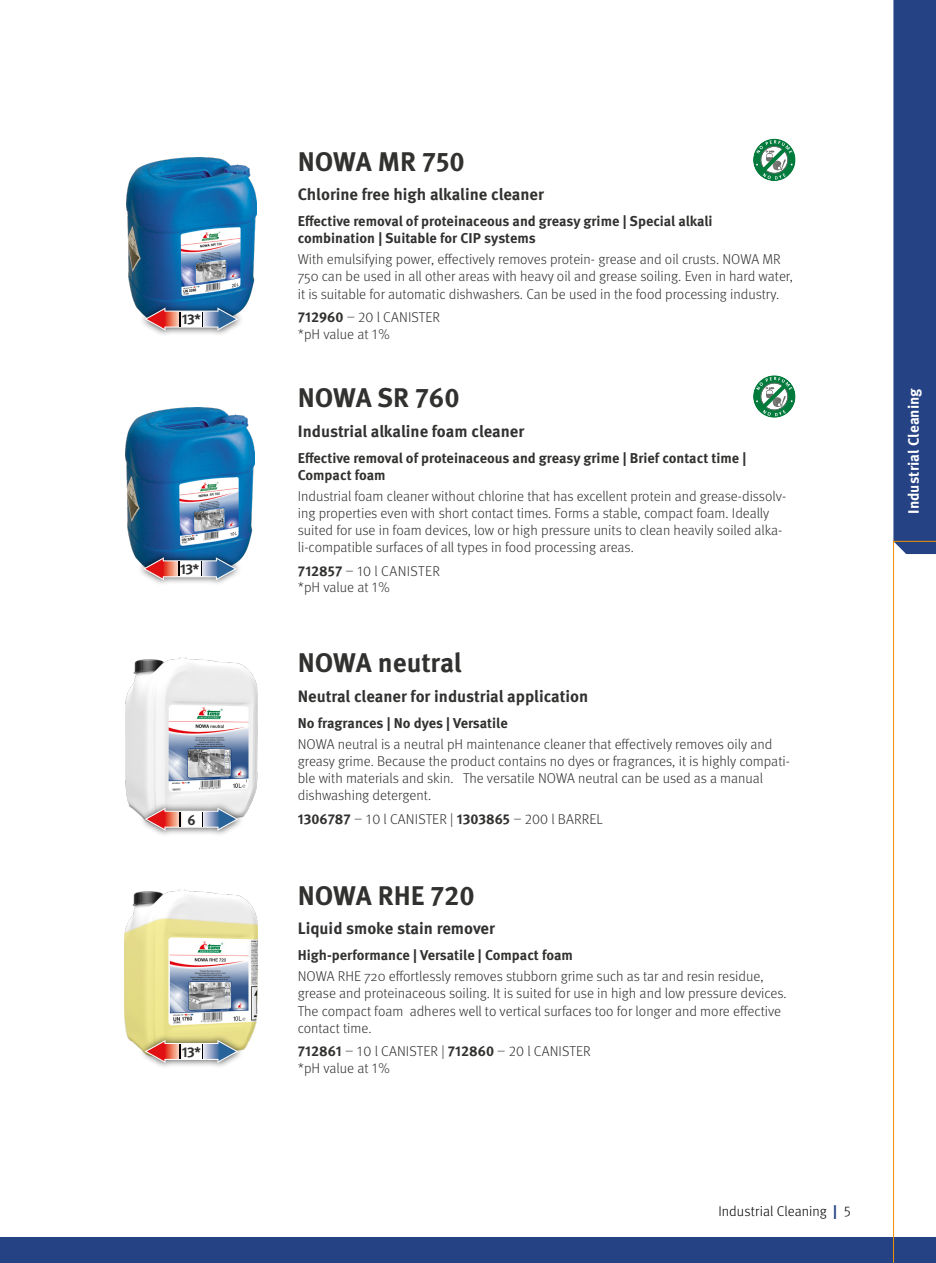
<style>
.page{position:relative;width:936px;height:1263px;background:#fff}
.page>*{position:absolute;margin:0;border:0;box-sizing:border-box;transform-origin:0 0}
.t1{font:700 27px "Meta Pro";color:#313130}
.t2{font:700 16.5px "Meta Pro";color:#313130}
.t3{font:700 15px "Meta Pro";color:#fff}
.t4{font:300 14.25px/17.1px "Meta Pro";color:#313130}
.t5{font:700 14.25px/17.1px "Meta Pro";color:#313130}
.t6{font:300 14.25px "Meta Pro";color:#000}
.s1{font-weight:700}
.s2{font-weight:700;color:#244284}
</style>
<div class="page">
<div style="left:0;top:1237px;width:935px;height:26px;background:#244284"></div>
<svg style="left:893px;top:0;width:42px;height:1263px"></svg>
<div style="left:753px;top:139px;width:42px;height:42px;background:#007b3c;border-radius:50%"></div>
<svg style="left:756px;top:140px;width:36px;height:40px"></svg>
<svg style="left:753px;top:375px;width:42px;height:43px"></svg>
<svg style="left:756px;top:377px;width:36px;height:39px"></svg>
<img style="left:125px;top:407px;width:129px;height:152px">
<div style="left:137px;top:551px;width:106px;height:36px;background:#000;opacity:.75"></div>
<svg style="left:143px;top:557px;width:94px;height:23px"></svg>
<img style="left:127px;top:157px;width:129px;height:152px">
<div style="left:138px;top:301px;width:107px;height:36px;background:#000;opacity:.75"></div>
<svg style="left:145px;top:308px;width:93px;height:23px"></svg>
<img style="left:126px;top:657px;width:131px;height:158px">
<div style="left:138px;top:801px;width:107px;height:36px;background:#000;opacity:.75"></div>
<svg style="left:145px;top:808px;width:93px;height:23px"></svg>
<img style="left:125px;top:890px;width:133px;height:158px">
<div style="left:138px;top:1033px;width:107px;height:36px;background:#000;opacity:.75"></div>
<svg style="left:145px;top:1040px;width:93px;height:23px"></svg>
<p class="t5" style="left:182px;top:310px;width:21px">13*</p>
<p class="t5" style="left:180px;top:560px;width:21px">13*</p>
<p class="t5" style="left:187px;top:810px;width:10px">6</p>
<p class="t5" style="left:182px;top:1042px;width:21px">13*</p>
<h1 class="t1" style="left:298px;top:140px;width:168px">NOWA MR 750</h1>
<p class="t2" style="left:298px;top:181px;width:248px">Chlorine free high alkaline cleaner</p>
<p class="t5" style="left:298px;top:211px;width:416px">Effective removal of proteinaceous and greasy grime | Special alkali combination | Suitable for CIP systems</p>
<p class="t4" style="left:298px;top:250px;width:497px">With emulsifying power, effectively removes protein- grease and oil crusts. NOWA MR<br>750 can be used in all other areas with heavy oil and grease soiling. Even in hard water, it is suitable for automatic dishwashers. Can be used in the food processing industry.</p>
<p class="t4" style="left:298px;top:308px;width:144px;line-height:16.5px"><span class="s1">712960</span> – 20 l CANISTER *pH value at 1%</p>
<h1 class="t1" style="left:298px;top:377px;width:163px">NOWA SR 760</h1>
<p class="t2" style="left:298px;top:418px;width:228px">Industrial alkaline foam cleaner</p>
<p class="t5" style="left:298px;top:448px;width:450px">Effective removal of proteinaceous and greasy grime | Brief contact time |<br>Compact foam</p>
<p class="t4" style="left:298px;top:487px;width:490px">Industrial foam cleaner without chlorine that has excellent protein and grease-dissolv&shy;ing properties even with short contact times. Forms a stable, compact foam. Ideally suited for use in foam devices, low or high pressure units to clean heavily soiled alka&shy;li-compatible surfaces of all types in food processing areas.</p>
<p class="t4" style="left:298px;top:562px;width:144px;line-height:16.5px"><span class="s1">712857</span> – 10 l CANISTER *pH value at 1%</p>
<h1 class="t1" style="left:298px;top:642px;width:165px">NOWA neutral</h1>
<p class="t2" style="left:298px;top:683px;width:292px">Neutral cleaner for industrial application</p>
<p class="t5" style="left:298px;top:713px;width:211px">No fragrances | No dyes | Versatile</p>
<p class="t4" style="left:298px;top:735px;width:493px">NOWA neutral is a neutral pH maintenance cleaner that effectively removes oily and greasy grime. Because the product contains no dyes or fragrances, it is highly compati&shy;ble with materials and skin. The versatile NOWA neutral can be used as a manual dishwashing detergent.</p>
<p class="t4" style="left:298px;top:810px;width:306px"><span class="s1">1306787</span> – 10 l CANISTER | <span class="s1">1303865</span> – 200 l BARREL</p>
<h1 class="t1" style="left:298px;top:874px;width:178px">NOWA RHE 720</h1>
<p class="t2" style="left:298px;top:915px;width:199px">Liquid smoke stain remover</p>
<p class="t5" style="left:298px;top:945px;width:276px">High-performance | Versatile | Compact foam</p>
<p class="t4" style="left:298px;top:967px;width:490px">NOWA RHE 720 effortlessly removes stubborn grime such as tar and resin residue, grease and proteinaceous soiling. It is suited for use in high and low pressure devices.<br>The compact foam adheres well to vertical surfaces too for longer and more effective contact time.</p>
<p class="t4" style="left:298px;top:1042px;width:294px;line-height:16.5px"><span class="s1">712861</span> – 10 l CANISTER | <span class="s1">712860</span> – 20 l CANISTER *pH value at 1%</p>
<p class="t6" style="left:718px;top:1201px;width:134px">Industrial Cleaning <span class="s2">|</span> 5</p>
<p class="t3" style="left:901px;top:514px;width:127px;rotate:-90deg">Industrial Cleaning</p>
</div>
